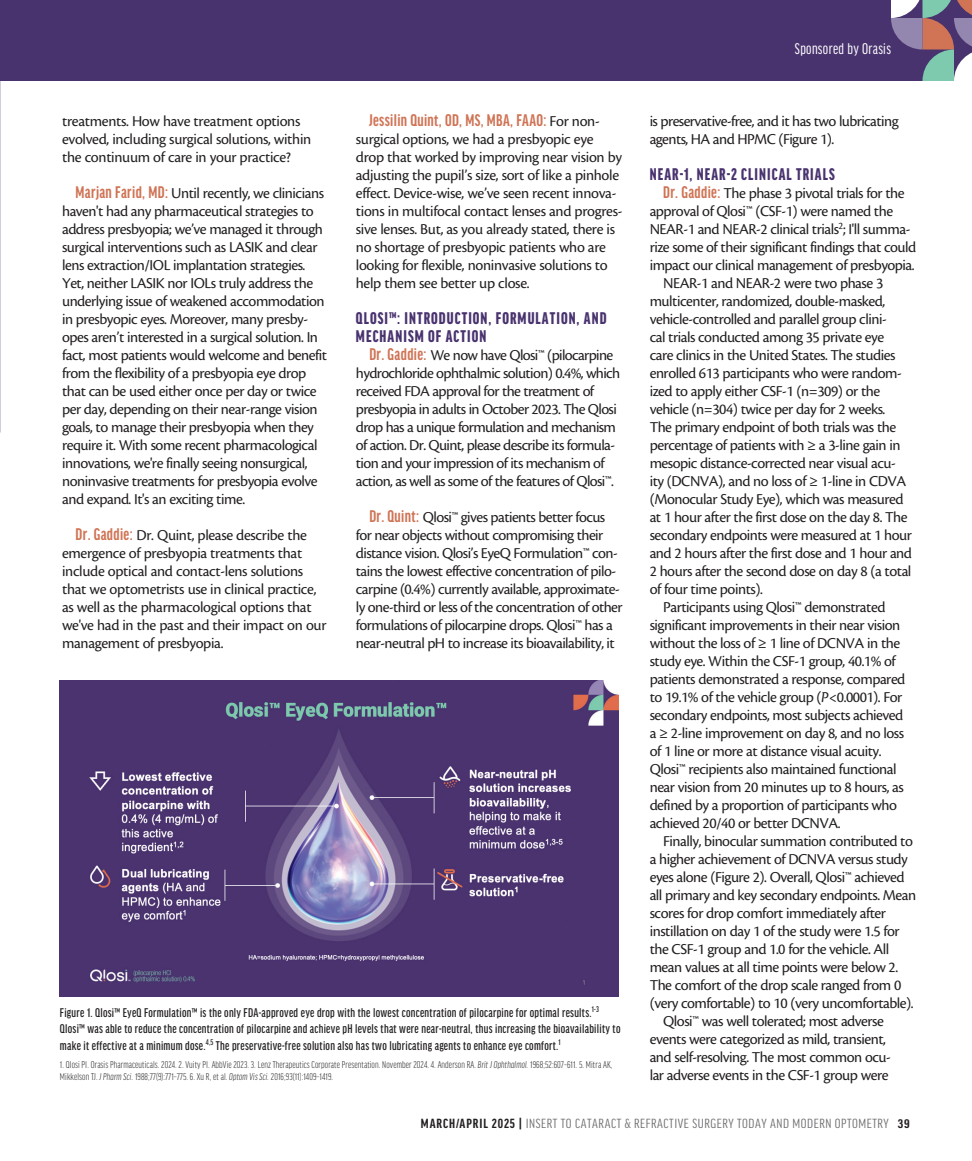
<style>
.page{position:relative;width:972px;height:1161px;background:#fff}
.page>*{position:absolute;margin:0;border:0;box-sizing:border-box;transform-origin:0 0}
.subhead{font:900 extra-condensed 18px/18px "Good Headline Pro";letter-spacing:.06em;color:#49336f}
.body{font:700 extra-condensed 18px "Good Headline Pro";letter-spacing:.02em;color:#d07455}
.t1{font:16.5px "Good Headline Pro X Cond News";letter-spacing:.02em;color:#fff}
.body-2{font:15.75px/18px "Cronos Pro";letter-spacing:-.03em;color:#231f20}
.t2{font:extra-condensed 14.1px "Good Headline Pro";letter-spacing:.035em;color:#6c6d70;scale:1.11 1}
.t3{font:500 extra-condensed 13.5px/16.5px "Good Headline Pro";letter-spacing:.02em;color:#231f20}
.footnote{font:300 extra-condensed 10.5px/12px "Good Headline Pro";letter-spacing:.01em;color:#231f20}
.s1{font-family:"Good Headline Pro";font-weight:700;font-stretch:extra-condensed;font-size:18px;color:#d07455}
.s2{font-family:"Cronos Pro";font-weight:400;font-stretch:normal;font-size:15.75px;color:#231f20}
.s3{font-style:italic}
.s4{font-weight:700;color:#231f20}
.s5{font-family:"Acumin Pro Extra Cond";font-weight:700;font-stretch:normal;font-size:13.35px;color:#231f20}
</style>
<div class="page">
<div style="left:0;top:0;width:972px;height:81px;background:#49336f"></div>
<svg style="left:891px;top:0;width:81px;height:81px"></svg>
<svg style="left:0;top:98px;width:1px;height:334px"></svg>
<img style="left:60px;top:681px;width:558px;height:315px">
<p class="body-2" style="left:62px;top:112px;width:251px">treatments. How have treatment options evolved, including surgical solutions, within the continuum of care in your practice?</p>
<p class="body-2" style="left:62px;top:184px;width:267px;text-indent:14px"><span class="s1">Marjan Farid, MD:</span> Until recently, we clinicians haven't had any pharmaceutical strategies to address presbyopia; we’ve managed it through surgical interventions such as LASIK and clear lens extraction/IOL implantation strategies.<br>Yet, neither LASIK nor IOLs truly address the underlying issue of weakened accommodation in presbyopic eyes. Moreover, many presby&shy;opes aren’t interested in a surgical solution. In fact, most patients would welcome and benefit from the flexibility of a presbyopia eye drop that can be used either once per day or twice per day, depending on their near-range vision goals, to manage their presbyopia when they require it. With some recent pharmacological innovations, we're finally seeing nonsurgical, noninvasive treatments for presbyopia evolve and expand. It's an exciting time.</p>
<p class="body-2" style="left:62px;top:526px;width:266px;text-indent:14px"><span class="s1">Dr. Gaddie:</span> Dr. Quint, please describe the emergence of presbyopia treatments that include optical and contact-lens solutions that we optometrists use in clinical practice, as well as the pharmacological options that we've had in the past and their impact on our management of presbyopia.</p>
<p class="body" style="left:369px;top:111px;width:232px">Jessilin Quint, OD, MS, MBA, FAAO: <span class="s2">For non-</span></p>
<p class="body-2" style="left:356px;top:130px;width:268px">surgical options, we had a presbyopic eye drop that worked by improving near vision by adjusting the pupil’s size, sort of like a pinhole effect. Device-wise, we’ve seen recent innova&shy;tions in multifocal contact lenses and progres&shy;sive lenses. But, as you already stated, there is no shortage of presbyopic patients who are looking for flexible, noninvasive solutions to help them see better up close.</p>
<p class="subhead" style="left:356px;top:309px;width:252px">QLOSI™: INTRODUCTION, FORMULATION, AND<br>MECHANISM OF ACTION</p>
<p class="body-2" style="left:356px;top:346px;width:266px;text-indent:14px"><span class="s1">Dr. Gaddie:</span> We now have Qlosi™ (pilocarpine hydrochloride ophthalmic solution) 0.4%, which received FDA approval for the treatment of presbyopia in adults in October 2023. The Qlosi drop has a unique formulation and mechanism of action. Dr. Quint, please describe its formula&shy;tion and your impression of its mechanism of action, as well as some of the features of Qlosi™.</p>
<p class="body-2" style="left:356px;top:508px;width:268px;text-indent:14px"><span class="s1">Dr. Quint:</span> Qlosi™ gives patients better focus for near objects without compromising their distance vision. Qlosi’s EyeQ Formulation™ con&shy;tains the lowest effective concentration of pilo&shy;carpine (0.4%) currently available, approximate&shy;ly one-third or less of the concentration of other formulations of pilocarpine drops. Qlosi™ has a near-neutral pH to increase its bioavailability, it</p>
<p class="t3" style="left:60px;top:1004px;width:562px">Figure 1. Qlosi™ EyeQ Formulation™ is the only FDA-approved eye drop with the lowest concentration of pilocarpine for optimal results.<sup>1-3<br></sup>Qlosi™ was able to reduce the concentration of pilocarpine and achieve pH levels that were near-neutral, thus increasing the bioavailability to make it effective at a minimum dose.<sup>4,5</sup> The preservative-free solution also has two lubricating agents to enhance eye comfort.<sup>1</sup></p>
<p class="footnote" style="left:60px;top:1059px;width:554px">1. Qlosi PI. Orasis Pharmaceuticals. 2024. 2. Vuity PI. AbbVie 2023. 3. Lenz Therapeutics Corporate Presentation. November 2024. 4. Anderson RA. <span class="s3">Brit J Ophthalmol.</span> 1968;52:607–611. 5. Mitra AK,<br>Mikkelson TJ. <span class="s3">J Pharm Sci</span>. 1988;77(9):771–775. 6. Xu R, et al. <span class="s3">Optom Vis Sci.</span> 2016;93(11):1409–1419.</p>
<p class="t1" style="left:795px;top:40px;width:98px">Sponsored by Orasis</p>
<p class="body-2" style="left:650px;top:112px;width:251px">is preservative-free, and it has two lubricating agents, HA and HPMC (Figure 1).</p>
<p class="subhead" style="left:650px;top:165px;width:187px">NEAR-1, NEAR-2 CLINICAL TRIALS</p>
<p class="body-2" style="left:650px;top:184px;width:268px;text-indent:14px"><span class="s1">Dr. Gaddie:</span> The phase 3 pivotal trials for the approval of Qlosi™ (CSF-1) were named the NEAR-1 and NEAR-2 clinical trials<sup>2</sup>; I'll summa&shy;rize some of their significant findings that could impact our clinical management of presbyopia.</p>
<p class="body-2" style="left:650px;top:274px;width:264px;text-indent:14px">NEAR-1 and NEAR-2 were two phase 3 multicenter, randomized, double-masked, vehicle-controlled and parallel group clini-<br>cal trials conducted among 35 private eye<br>care clinics in the United States. The studies enrolled 613 participants who were random&shy;ized to apply either CSF-1 (n=309) or the vehicle (n=304) twice per day for 2 weeks.<br>The primary endpoint of both trials was the percentage of patients with ≥ a 3-line gain in mesopic distance-corrected near visual acu&shy;ity (DCNVA), and no loss of ≥ 1-line in CDVA (Monocular Study Eye), which was measured at 1 hour after the first dose on the day 8. The secondary endpoints were measured at 1 hour and 2 hours after the first dose and 1 hour and 2 hours after the second dose on day 8 (a total of four time points).</p>
<p class="body-2" style="left:650px;top:598px;width:257px;text-indent:14px">Participants using Qlosi™ demonstrated significant improvements in their near vision without the loss of ≥ 1 line of DCNVA in the study eye. Within the CSF-1 group, 40.1% of patients demonstrated a response, compared to 19.1% of the vehicle group (<span class="s3">P</span>&lt;0.0001). For secondary endpoints, most subjects achieved a ≥ 2-line improvement on day 8, and no loss of 1 line or more at distance visual acuity.<br>Qlosi™ recipients also maintained functional near vision from 20 minutes up to 8 hours, as defined by a proportion of participants who achieved 20/40 or better DCNVA.</p>
<p class="body-2" style="left:650px;top:832px;width:268px;text-indent:14px">Finally, binocular summation contributed to a higher achievement of DCNVA versus study eyes alone (Figure 2). Overall, Qlosi™ achieved all primary and key secondary endpoints. Mean scores for drop comfort immediately after instillation on day 1 of the study were 1.5 for the CSF-1 group and 1.0 for the vehicle. All mean values at all time points were below 2.<br>The comfort of the drop scale ranged from 0 (very comfortable) to 10 (very uncomfortable).</p>
<p class="body-2" style="left:650px;top:1012px;width:243px;text-align:center">Qlosi™ was well tolerated; most adverse events were categorized as mild, transient, and self-resolving. The most common ocu&shy;lar adverse events in the CSF-1 group were</p>
<p class="t2" style="left:421px;top:1117px;width:442px"><span class="s4">MARCH/APRIL 2025 |</span> INSERT TO CATARACT &amp; REFRACTIVE SURGERY TODAY AND MODERN OPTOMETRY <span class="s5">39</span></p>
</div>
